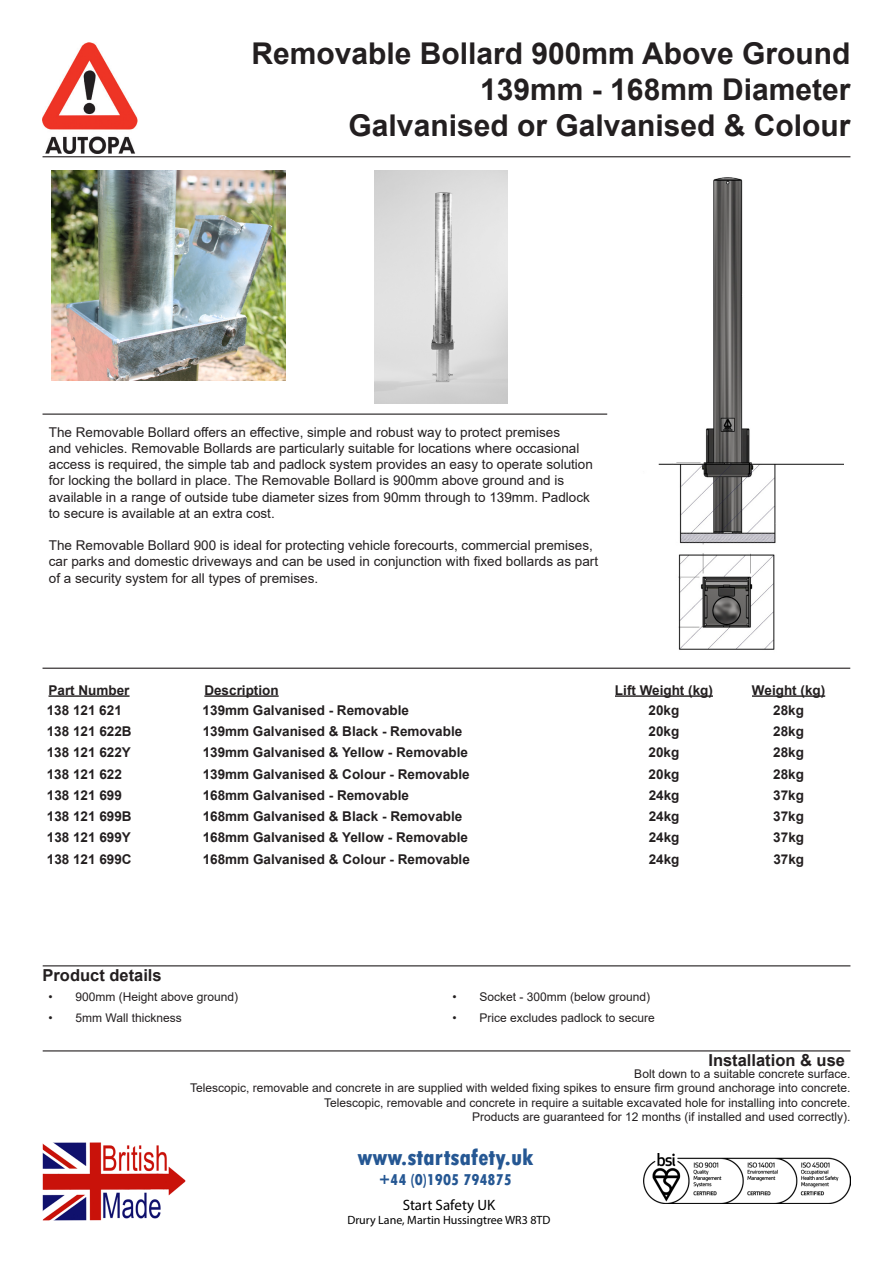
<style>
.page{position:relative;width:893px;height:1263px;background:#fff}
.page>*{position:absolute;margin:0;border:0;box-sizing:border-box;transform-origin:0 0}
.t1{font:700 30px/36px "Arial";color:#231f20;text-align:right}
.t2{font:800 condensed 24px "Tw Cen";color:#255793}
.t3{font:700 21px "Arial";color:#46549a}
.t4{font:700 16.5px "Arial";color:#231f20}
.t5{font:800 condensed 16.5px "Tw Cen";color:#255793}
.t6{font:15px "Myriad Pro";color:#000}
.t7{font:700 14.25px "Arial";color:#46549a}
.t8{font:13.5px/16.2px "Arial";color:#231f20}
.t9{font:700 13.5px "Arial";color:#231f20}
.t10{font:12px/14.4px "Arial";color:#231f20;text-align:right}
.t11{font:12px "Myriad Pro";color:#000}
.t12{font:12px "Arial";color:#000}
</style>
<div class="page">
<img style="left:644px;top:1154px;width:206px;height:49px">
<img style="left:43px;top:1142px;width:142px;height:78px">
<img style="left:658px;top:177px;width:186px;height:473px">
<img style="left:42px;top:43px;width:95px;height:110px">
<hr style="left:43px;top:156px;width:807px;height:1px;background:#231f20">
<hr style="left:43px;top:414px;width:564px;height:1px;background:#231f20">
<img style="left:52px;top:170px;width:234px;height:210px">
<img style="left:374px;top:170px;width:133px;height:234px">
<hr style="left:49px;top:695px;width:81px;height:2px;background:#231f20">
<hr style="left:204px;top:695px;width:75px;height:2px;background:#231f20">
<hr style="left:615px;top:695px;width:98px;height:2px;background:#231f20">
<hr style="left:752px;top:695px;width:73px;height:2px;background:#231f20">
<hr style="left:43px;top:668px;width:807px;height:1px;background:#231f20">
<hr style="left:43px;top:965px;width:807px;height:1px;background:#231f20">
<hr style="left:43px;top:1050px;width:807px;height:1px;background:#231f20">
<h1 class="t1" style="left:251px;top:36px;width:601px">Removable Bollard 900mm Above Ground<br>139mm - 168mm Diameter<br>Galvanised or Galvanised &amp; Colour</h1>
<p class="t8" style="left:49px;top:424px;width:546px">The Removable Bollard offers an effective, simple and robust way to protect premises<br>and vehicles. Removable Bollards are particularly suitable for locations where occasional access is required, the simple tab and padlock system provides an easy to operate solution for locking the bollard in place. The Removable Bollard is 900mm above ground and is available in a range of outside tube diameter sizes from 90mm through to 139mm. Padlock to secure is available at an extra cost.</p>
<p class="t8" style="left:49px;top:537px;width:551px">The Removable Bollard 900 is ideal for protecting vehicle forecourts, commercial premises, car parks and domestic driveways and can be used in conjunction with fixed bollards as part of a security system for all types of premises.</p>
<p class="t9" style="left:49px;top:680px;width:83px">Part Number</p>
<p class="t9" style="left:204px;top:680px;width:76px">Description</p>
<p class="t9" style="left:615px;top:680px;width:99px">Lift Weight (kg)</p>
<p class="t9" style="left:752px;top:680px;width:75px">Weight (kg)</p>
<p class="t9" style="left:47px;top:700px;width:77px">138 121 621</p>
<p class="t9" style="left:203px;top:700px;width:208px">139mm Galvanised - Removable</p>
<p class="t9" style="left:649px;top:700px;width:32px">20kg</p>
<p class="t9" style="left:773px;top:700px;width:32px">28kg</p>
<p class="t9" style="left:47px;top:722px;width:86px">138 121 622B</p>
<p class="t9" style="left:203px;top:722px;width:261px">139mm Galvanised &amp; Black - Removable</p>
<p class="t9" style="left:649px;top:722px;width:32px">20kg</p>
<p class="t9" style="left:773px;top:722px;width:32px">28kg</p>
<p class="t9" style="left:47px;top:743px;width:86px">138 121 622Y</p>
<p class="t9" style="left:203px;top:743px;width:267px">139mm Galvanised &amp; Yellow - Removable</p>
<p class="t9" style="left:649px;top:743px;width:32px">20kg</p>
<p class="t9" style="left:773px;top:743px;width:32px">28kg</p>
<p class="t9" style="left:47px;top:764px;width:77px">138 121 622</p>
<p class="t9" style="left:203px;top:764px;width:269px">139mm Galvanised &amp; Colour - Removable</p>
<p class="t9" style="left:649px;top:764px;width:32px">20kg</p>
<p class="t9" style="left:773px;top:764px;width:32px">28kg</p>
<p class="t9" style="left:47px;top:785px;width:77px">138 121 699</p>
<p class="t9" style="left:203px;top:785px;width:208px">168mm Galvanised - Removable</p>
<p class="t9" style="left:649px;top:785px;width:32px">24kg</p>
<p class="t9" style="left:773px;top:785px;width:32px">37kg</p>
<p class="t9" style="left:47px;top:807px;width:86px">138 121 699B</p>
<p class="t9" style="left:203px;top:807px;width:261px">168mm Galvanised &amp; Black - Removable</p>
<p class="t9" style="left:649px;top:807px;width:32px">24kg</p>
<p class="t9" style="left:773px;top:807px;width:32px">37kg</p>
<p class="t9" style="left:47px;top:828px;width:86px">138 121 699Y</p>
<p class="t9" style="left:203px;top:828px;width:267px">168mm Galvanised &amp; Yellow - Removable</p>
<p class="t9" style="left:649px;top:828px;width:32px">24kg</p>
<p class="t9" style="left:773px;top:828px;width:32px">37kg</p>
<p class="t9" style="left:47px;top:849px;width:86px">138 121 699C</p>
<p class="t9" style="left:203px;top:849px;width:269px">168mm Galvanised &amp; Colour - Removable</p>
<p class="t9" style="left:649px;top:849px;width:32px">24kg</p>
<p class="t9" style="left:773px;top:849px;width:32px">37kg</p>
<p class="t4" style="left:43px;top:963px;width:121px">Product details</p>
<p class="t10" style="left:49px;top:990px;width:191px">• 900mm (Height above ground)</p>
<p class="t10" style="left:452px;top:990px;width:199px">• Socket - 300mm (below ground)</p>
<p class="t10" style="left:49px;top:1010px;width:135px">• 5mm Wall thickness</p>
<p class="t10" style="left:452px;top:1010px;width:204px">• Price excludes padlock to secure</p>
<p class="t4" style="left:708px;top:1048px;width:138px">Installation &amp; use</p>
<p class="t10" style="left:190px;top:1066px;width:662px">Bolt down to a suitable concrete surface.<br>Telescopic, removable and concrete in are supplied with welded fixing spikes to ensure firm ground anchorage into concrete.<br>Telescopic, removable and concrete in require a suitable excavated hole for installing into concrete.<br>Products are guaranteed for 12 months (if installed and used correctly).</p>
<h3 class="t3" style="left:355px;top:1135px;width:185px">www.autopa.co.uk</h3>
<p class="t7" style="left:382px;top:1159px;width:130px">+44 (0)1788 550556</p>
<p class="t12" style="left:402px;top:1190px;width:91px">AUTOPA Limited</p>
<h2 class="t2" style="left:357px;top:1143px;width:178px">www.startsafety.uk</h2>
<p class="t5" style="left:379px;top:1170px;width:134px">+44 (0)1905 794875</p>
<p class="t6" style="left:403px;top:1195px;width:94px">Start Safety UK</p>
<p class="t11" style="left:347px;top:1212px;width:205px">Drury Lane, Martin Hussingtree WR3 8TD</p>
</div>
